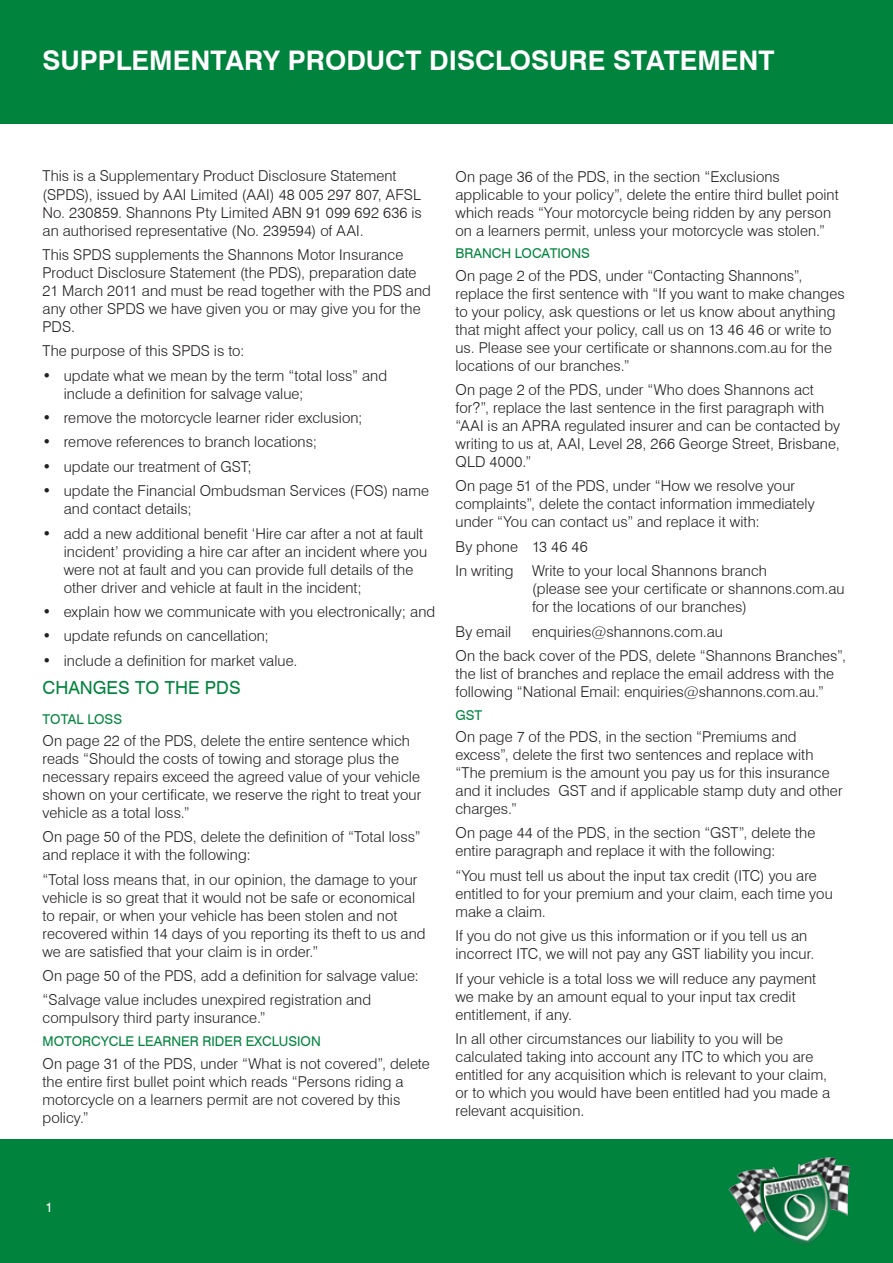
<style>
.page{position:relative;width:893px;height:1263px;background:#fff}
.page>*{position:absolute;margin:0;border:0;box-sizing:border-box;transform-origin:0 0}
.t1{font:700 27px "Swiss 721 BT";color:#fff}
.t2{font:18px "Swiss 721 BT";color:#00843d}
.t3{font:300 15px/18px "Swiss 721 BT";letter-spacing:.005em;color:#231f20}
.t4{font:13.5px "Swiss 721 BT";color:#00843d}
.t5{font:13.5px "Swiss 721 BT";color:#fff}
</style>
<div class="page">
<div style="left:0;top:0;width:893px;height:123px;background:#00843d"></div>
<div style="left:0;top:1140px;width:893px;height:123px;background:#00843d"></div>
<img style="left:729px;top:1157px;width:121px;height:88px">
<h1 class="t1" style="left:43px;top:44px;width:734px">SUPPLEMENTARY PRODUCT DISCLOSURE STATEMENT</h1>
<p class="t3" style="left:43px;top:167px;width:381px">This is a Supplementary Product Disclosure Statement (SPDS), issued by AAI Limited (AAI) 48 005 297 807, AFSL No. 230859. Shannons Pty Limited ABN 91 099 692 636 is an authorised representative (No. 239594) of AAI.</p>
<p class="t3" style="left:43px;top:245px;width:390px">This SPDS supplements the Shannons Motor Insurance Product Disclosure Statement (the PDS), preparation date 21 March 2011 and must be read together with the PDS and any other SPDS we have given you or may give you for the PDS.</p>
<p class="t3" style="left:43px;top:342px;width:203px">The purpose of this SPDS is to:</p>
<p class="t3" style="left:64px;top:366px;width:325px;text-indent:-21px">• update what we mean by the term “total loss” and include a definition for salvage value;</p>
<p class="t3" style="left:43px;top:409px;width:322px">• remove the motorcycle learner rider exclusion;</p>
<p class="t3" style="left:43px;top:433px;width:276px">• remove references to branch locations;</p>
<p class="t3" style="left:43px;top:457px;width:211px">• update our treatment of GST;</p>
<p class="t3" style="left:64px;top:482px;width:367px;text-indent:-21px">• update the Financial Ombudsman Services (FOS) name and contact details;</p>
<p class="t3" style="left:64px;top:524px;width:365px;text-indent:-21px">• add a new additional benefit ‘Hire car after a not at fault incident’ providing a hire car after an incident where you were not at fault and you can provide full details of the other driver and vehicle at fault in the incident;</p>
<p class="t3" style="left:43px;top:602px;width:394px">• explain how we communicate with you electronically; and</p>
<p class="t3" style="left:43px;top:627px;width:228px">• update refunds on cancellation;</p>
<p class="t3" style="left:43px;top:651px;width:256px">• include a definition for market value.</p>
<p class="t2" style="left:43px;top:677px;width:200px">CHANGES TO THE PDS</p>
<p class="t4" style="left:43px;top:711px;width:81px">TOTAL LOSS</p>
<p class="t3" style="left:43px;top:731px;width:380px">On page 22 of the PDS, delete the entire sentence which reads “Should the costs of towing and storage plus the necessary repairs exceed the agreed value of your vehicle shown on your certificate, we reserve the right to treat your vehicle as a total loss.”</p>
<p class="t3" style="left:43px;top:828px;width:380px">On page 50 of the PDS, delete the definition of “Total loss” and replace it with the following:</p>
<p class="t3" style="left:43px;top:870px;width:385px">“Total loss means that, in our opinion, the damage to your vehicle is so great that it would not be safe or economical to repair, or when your vehicle has been stolen and not recovered within 14 days of you reporting its theft to us and we are satisfied that your claim is in order.”</p>
<p class="t3" style="left:43px;top:963px;width:378px;line-height:24.3px">On page 50 of the PDS, add a definition for salvage value: “Salvage value includes unexpired registration and</p>
<p class="t3" style="left:43px;top:1009px;width:225px">compulsory third party insurance.”</p>
<p class="t4" style="left:43px;top:1033px;width:280px">MOTORCYCLE LEARNER RIDER EXCLUSION</p>
<p class="t3" style="left:43px;top:1054px;width:389px">On page 31 of the PDS, under “What is not covered”, delete the entire first bullet point which reads “Persons riding a motorcycle on a learners permit are not covered by this policy.”</p>
<p class="t3" style="left:455px;top:167px;width:385px">On page 36 of the PDS, in the section “Exclusions applicable to your policy”, delete the entire third bullet point which reads “Your motorcycle being ridden by any person on a learners permit, unless your motorcycle was stolen.”</p>
<p class="t4" style="left:455px;top:245px;width:136px">BRANCH LOCATIONS</p>
<p class="t3" style="left:455px;top:266px;width:391px">On page 2 of the PDS, under “Contacting Shannons”, replace the first sentence with “If you want to make changes to your policy, ask questions or let us know about anything that might affect your policy, call us on 13 46 46 or write to us. Please see your certificate or shannons.com.au for the locations of our branches.”</p>
<p class="t3" style="left:455px;top:381px;width:386px">On page 2 of the PDS, under “Who does Shannons act for?”, replace the last sentence in the first paragraph with “AAI is an APRA regulated insurer and can be contacted by writing to us at, AAI, Level 28, 266 George Street, Brisbane, QLD 4000.”</p>
<p class="t3" style="left:455px;top:477px;width:361px">On page 51 of the PDS, under “How we resolve your complaints”, delete the contact information immediately under “You can contact us” and replace it with:</p>
<p class="t3" style="left:455px;top:534px;width:313px;line-height:24.3px">By phone 13 46 46<br>In writing Write to your local Shannons branch</p>
<p class="t3" style="left:532px;top:580px;width:314px">(please see your certificate or shannons.com.au for the locations of our branches)</p>
<p class="t3" style="left:455px;top:622px;width:57px">By email</p>
<p class="t3" style="left:455px;top:619px;width:392px;line-height:24.3px;text-indent:77px">enquiries@shannons.com.au<br>On the back cover of the PDS, delete “Shannons Branches”,</p>
<p class="t3" style="left:455px;top:664px;width:380px">the list of branches and replace the email address with the following “National Email: enquiries@shannons.com.au.”</p>
<p class="t4" style="left:455px;top:707px;width:28px">GST</p>
<p class="t3" style="left:455px;top:728px;width:389px">On page 7 of the PDS, in the section “Premiums and excess”, delete the first two sentences and replace with “The premium is the amount you pay us for this insurance and it includes GST and if applicable stamp duty and other charges.”</p>
<p class="t3" style="left:455px;top:824px;width:361px">On page 44 of the PDS, in the section “GST”, delete the entire paragraph and replace it with the following:</p>
<p class="t3" style="left:455px;top:866px;width:379px">“You must tell us about the input tax credit (ITC) you are entitled to for your premium and your claim, each time you make a claim.</p>
<p class="t3" style="left:455px;top:927px;width:360px">If you do not give us this information or if you tell us an incorrect ITC, we will not pay any GST liability you incur.</p>
<p class="t3" style="left:455px;top:969px;width:362px">If your vehicle is a total loss we will reduce any payment we make by an amount equal to your input tax credit entitlement, if any.</p>
<p class="t3" style="left:455px;top:1029px;width:376px">In all other circumstances our liability to you will be calculated taking into account any ITC to which you are entitled for any acquisition which is relevant to your claim, or to which you would have been entitled had you made a relevant acquisition.</p>
<p class="t5" style="left:45px;top:1199px;width:9px">1</p>
</div>
